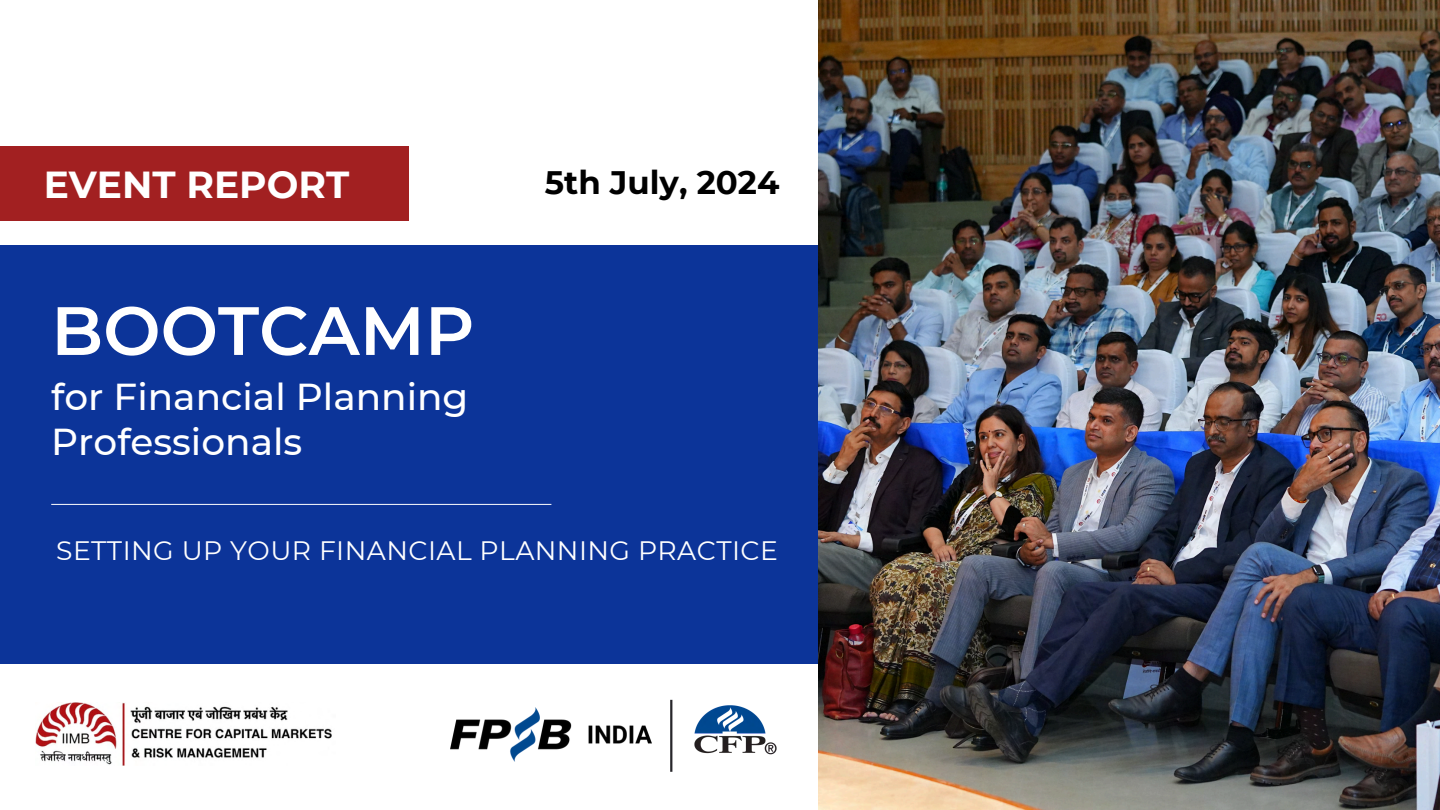
<style>
.page{position:relative;width:1440px;height:810px;background:#fff}
.page>*{position:absolute;margin:0;border:0;box-sizing:border-box;transform-origin:0 0}
.t1{font:600 68.2px "Montserrat";color:#fff}
.t2{font:700 37.6px "Montserrat";color:#fff}
.t3{font:500 37.4px/45.3px "Montserrat";color:#fff}
.t4{font:700 32.5px "Montserrat";color:#000}
.t5{font:26.6px "Montserrat";letter-spacing:.015em;color:#fff}
</style>
<div class="page">
<div style="left:0;top:245px;width:937px;height:418px;background:#0c3499"></div>
<hr style="left:51px;top:504px;width:500px;height:1px;background:#fff">
<div style="left:0;top:147px;width:408px;height:74px;background:#a22021"></div>
<img style="left:36px;top:702px;width:296px;height:64px">
<hr style="left:670px;top:700px;width:2px;height:72px;background:#28272b">
<img style="left:451px;top:707px;width:200px;height:54px">
<img style="left:694px;top:705px;width:83px;height:50px">
<img style="left:818px;top:0;width:622px;height:810px">
<h2 class="t2" style="left:44px;top:161px;width:307px">EVENT REPORT</h2>
<h4 class="t1" style="left:51px;top:289px;width:425px">BOOTCAMP</h4>
<p class="t3" style="left:51px;top:374px;width:419px">for Financial Planning<br>Professionals</p>
<p class="t4" style="left:545px;top:162px;width:236px">5th July, 2024</p>
<p class="t5" style="left:56px;top:535px;width:723px">SETTING UP YOUR FINANCIAL PLANNING PRACTICE</p>
</div>
